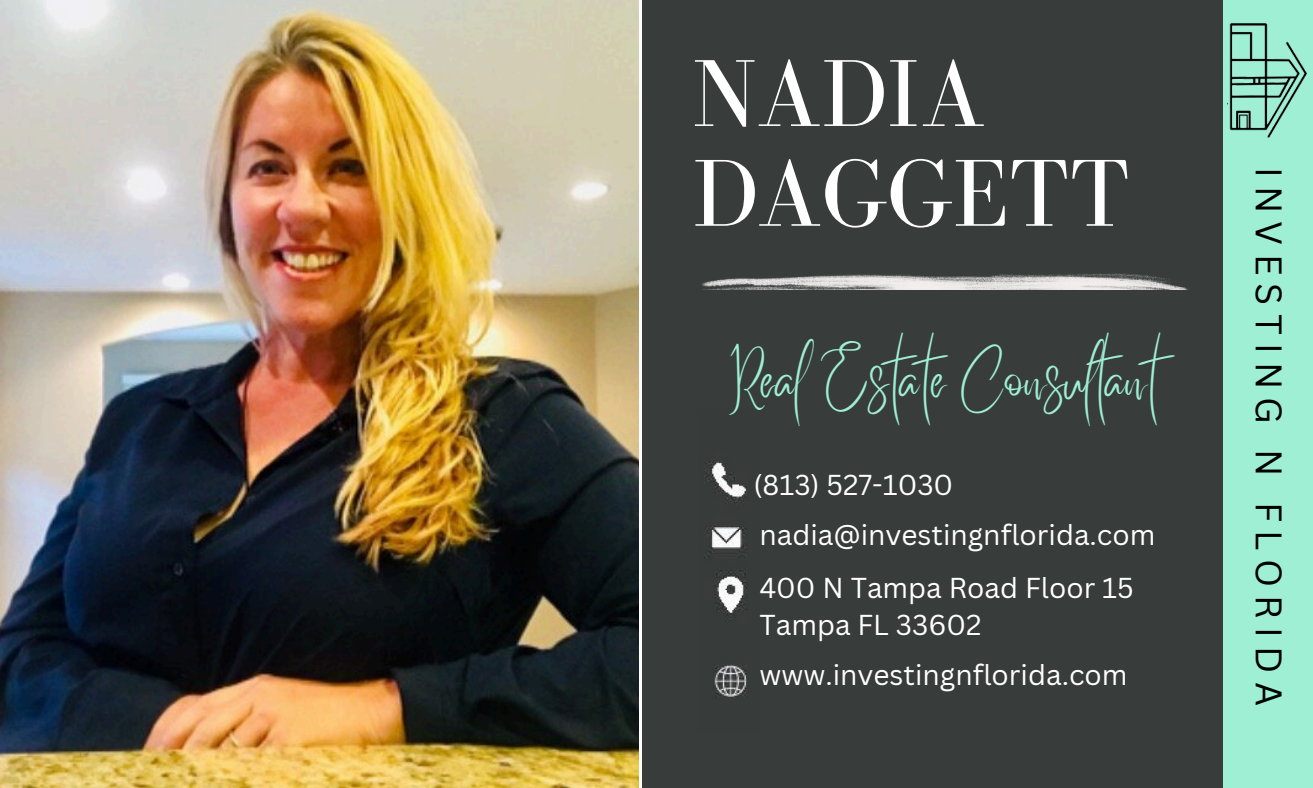
<style>
.page{position:relative;width:1313px;height:788px;background:#fff}
.page>*{position:absolute;margin:0;border:0;box-sizing:border-box;transform-origin:0 0}
.t1{font:97.65px/99.8px "Bodoni FLF";color:#fff}
.t2{font:45.5px "Better Saturday";color:#9fefd4}
.t3{font:36.05px "Canva Sans";letter-spacing:.23em;color:#000}
.t4{font:28px "Canva Sans";color:#fff}
</style>
<div class="page">
<div style="left:642px;top:0;width:581px;height:787px;background:#383d3b"></div>
<div style="left:1223px;top:0;width:89px;height:787px;background:#9fefd4"></div>
<img style="left:704px;top:462px;width:43px;height:235px">
<img style="left:701px;top:273px;width:486px;height:16px">
<img style="left:1227px;top:23px;width:80px;height:115px">
<img style="left:0;top:0;width:638px;height:787px">
<p class="t1" style="left:692px;top:43px;width:439px">NADIA<br>DAGGETT</p>
<p class="t2" style="left:726px;top:372px;width:458px">Real Estate Consultant</p>
<p class="t4" style="left:753px;top:465px;width:201px">(813) 527-1030</p>
<p class="t4" style="left:759px;top:515px;width:397px">nadia@investingnflorida.com</p>
<p class="t4" style="left:759px;top:568px;width:376px">400 N Tampa Road Floor 15</p>
<p class="t4" style="left:759px;top:605px;width:224px">Tampa FL 33602</p>
<h3 class="t4" style="left:759px;top:655px;width:370px">www.investingnflorida.com</h3>
<p class="t3" style="left:1294px;top:167px;width:540px;rotate:90deg">INVESTING N FLORIDA</p>
</div>
